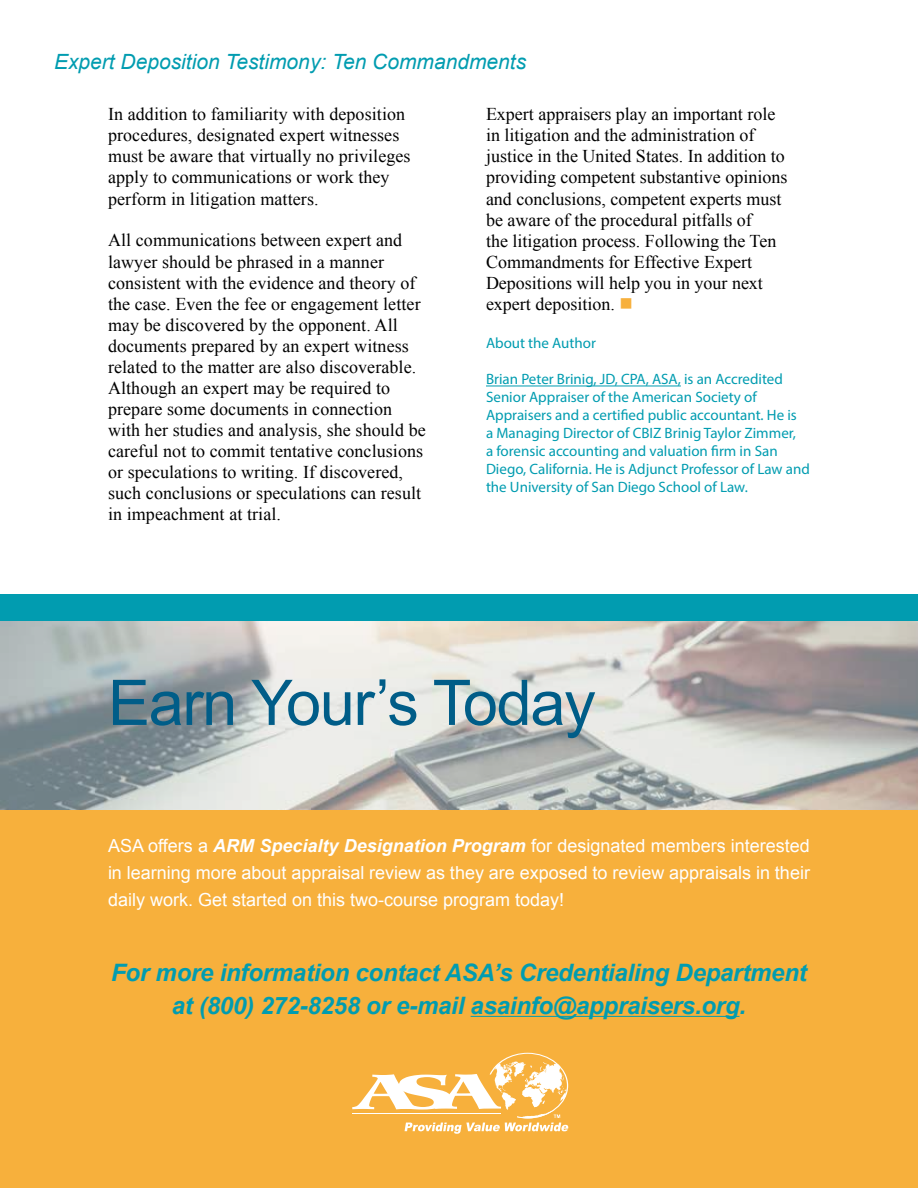
<style>
.page{position:relative;width:918px;height:1188px;background:#fff}
.page>*{position:absolute;margin:0;border:0;box-sizing:border-box;transform-origin:0 0}
.t1{font:63px "Arial";letter-spacing:-.02em;color:#005d88}
.t2{font:italic 700 24px/33px "Arial";letter-spacing:-.01em;color:#019cb0;text-align:center}
.t3{font:italic 21px "Arial";color:#019cb0}
.t4{font:18px/21px "Times New Roman";letter-spacing:.005em;color:#000}
.t5{font:18px/27px "Arial";color:#fff;text-align:justify}
.t6{font:15px/18px "Myriad Pro";color:#019cb0}
.s1{color:#f7b03c}
.s2{font-weight:700;font-style:italic}
</style>
<div class="page">
<hr style="left:486px;top:386px;width:195px;height:1px;background:#019cb0">
<div style="left:0;top:810px;width:918px;height:378px;background:#f7b03c"></div>
<img style="left:0;top:621px;width:918px;height:189px">
<hr style="left:471px;top:1016px;width:268px;height:1px;background:#019cb0">
<svg style="left:352px;top:1053px;width:216px;height:81px"></svg>
<div style="left:0;top:594px;width:918px;height:27px;background:#019cb0"></div>
<p class="t3" style="left:54px;top:48px;width:474px">Expert Deposition Testimony: Ten Commandments</p>
<p class="t4" style="left:108px;top:103px;width:304px">In addition to familiarity with deposition procedures, designated expert witnesses must be aware that virtually no privileges apply to communications or work they perform in litigation matters.</p>
<p class="t4" style="left:108px;top:229px;width:319px">All communications between expert and lawyer should be phrased in a manner consistent with the evidence and theory of the case. Even the fee or engagement letter may be discovered by the opponent. All documents prepared by an expert witness related to the matter are also discoverable.<br>Although an expert may be required to prepare some documents in connection with her studies and analysis, she should be careful not to commit tentative conclusions or speculations to writing. If discovered, such conclusions or speculations can result in impeachment at trial.</p>
<p class="t4" style="left:486px;top:103px;width:303px">Expert appraisers play an important role in litigation and the administration of justice in the United States. In addition to providing competent substantive opinions and conclusions, competent experts must be aware of the procedural pitfalls of<br>the litigation process. Following the Ten Commandments for Effective Expert Depositions will help you in your next expert deposition. <span class="s1">■</span></p>
<p class="t6" style="left:486px;top:334px;width:111px">About the Author</p>
<p class="t6" style="left:486px;top:370px;width:325px">Brian Peter Brinig, JD, CPA, ASA, is an Accredited Senior Appraiser of the American Society of Appraisers and a certified public accountant. He is<br>a Managing Director of CBIZ Brinig Taylor Zimmer,<br>a forensic accounting and valuation firm in San Diego, California. He is Adjunct Professor of Law and the University of San Diego School of Law.</p>
<h1 class="t1" style="left:108px;top:659px;width:489px">Earn Your’s Today</h1>
<p class="t5" style="left:108px;top:832px;width:703px">ASA offers a <span class="s2">ARM Specialty Designation Program</span> for designated members interested in learning more about appraisal review as they are exposed to review appraisals in their daily work. Get started on this two-course program today!</p>
<h2 class="t2" style="left:111px;top:957px;width:697px">For more information contact ASA’s Credentialing Department at (800) 272-8258 or e-mail asainfo@appraisers.org.</h2>
</div>
